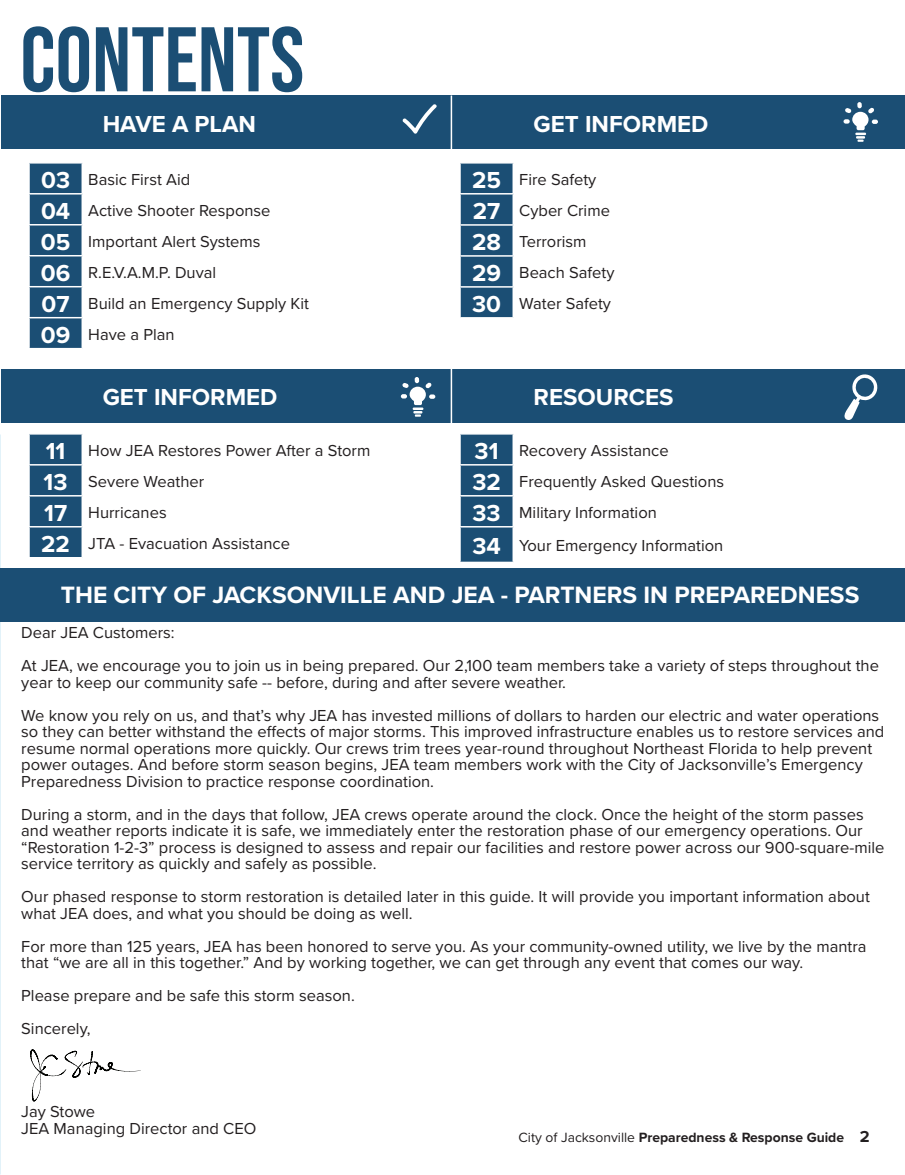
<style>
.page{position:relative;width:905px;height:1175px;background:#fff}
.page>*{position:absolute;margin:0;border:0;box-sizing:border-box;transform-origin:0 0}
.t1{font:91.5px "Bebas Neue";color:#1b4e74}
.t2{font:700 24.45px "Proxima Nova";color:#fff}
.t3{font:700 24px "Proxima Nova";color:#fff}
.t4{font:16.5px/30.9px "Proxima Nova";color:#231f20}
.t5{font:700 13.95px "Proxima Nova";color:#231f20}
.s1{font-weight:700;font-size:24px;color:#fff}
.s2{font-weight:400}
.s3{font-size:16.5px}
</style>
<div class="page">
<svg style="left:30px;top:1049px;width:111px;height:52px"></svg>
<div style="left:451px;top:369px;width:453px;height:54px;background:#1b4e74"></div>
<div style="left:1px;top:369px;width:451px;height:54px;background:#1b4e74"></div>
<div style="left:1px;top:95px;width:451px;height:54px;background:#1b4e74"></div>
<svg style="left:401px;top:377px;width:34px;height:40px"></svg>
<svg style="left:402px;top:104px;width:35px;height:30px"></svg>
<svg style="left:844px;top:374px;width:34px;height:46px"></svg>
<div style="left:451px;top:95px;width:453px;height:54px;background:#1b4e74"></div>
<svg style="left:843px;top:102px;width:35px;height:40px"></svg>
<div style="left:0;top:568px;width:904px;height:53px;background:#1b4e74"></div>
<hr style="left:450px;top:95px;width:2px;height:54px;background:#fff">
<hr style="left:450px;top:366px;width:2px;height:57px;background:#fff">
<div style="left:30px;top:164px;width:51px;height:184px;background:#1b4e74"></div>
<hr style="left:28px;top:193px;width:54px;height:1px;background:#fff">
<hr style="left:28px;top:224px;width:54px;height:1px;background:#fff">
<hr style="left:28px;top:255px;width:54px;height:1px;background:#fff">
<hr style="left:28px;top:286px;width:54px;height:1px;background:#fff">
<hr style="left:28px;top:317px;width:54px;height:1px;background:#fff">
<svg style="left:460px;top:163px;width:53px;height:154px;background:#28587c"></svg>
<hr style="left:512px;top:288px;width:2px;height:29px;background:#fff">
<div style="left:460px;top:434px;width:52px;height:127px;background:#1b4e74"></div>
<hr style="left:459px;top:464px;width:54px;height:1px;background:#fff">
<hr style="left:459px;top:495px;width:54px;height:1px;background:#fff">
<hr style="left:459px;top:526px;width:54px;height:1px;background:#fff">
<div style="left:30px;top:434px;width:51px;height:123px;background:#1b4e74"></div>
<hr style="left:28px;top:464px;width:54px;height:1px;background:#fff">
<hr style="left:28px;top:495px;width:54px;height:1px;background:#fff">
<hr style="left:28px;top:526px;width:54px;height:1px;background:#fff">
<h1 class="t1" style="left:20px;top:8px;width:285px">CONTENTS</h1>
<h3 class="t3" style="left:103px;top:106px;width:155px">HAVE A PLAN</h3>
<h3 class="t3" style="left:533px;top:106px;width:176px">GET INFORMED</h3>
<p class="t4" style="left:41px;top:163px;width:270px"><span class="s1">03</span> Basic First Aid<br><span class="s1">04</span> Active Shooter Response<br><span class="s1">05</span> Important Alert Systems<br><span class="s1">06</span> R.E.V.A.M.P. Duval<br><span class="s1">07</span> Build an Emergency Supply Kit<br><span class="s1">09</span> Have a Plan</p>
<p class="t4" style="left:472px;top:163px;width:144px"><span class="s1">25</span> Fire Safety<br><span class="s1">27</span> Cyber Crime<br><span class="s1">28</span> Terrorism<br><span class="s1">29</span> Beach Safety<br><span class="s1">30</span> Water Safety</p>
<h3 class="t3" style="left:103px;top:378px;width:176px">GET INFORMED</h3>
<h3 class="t3" style="left:533px;top:378px;width:141px">RESOURCES</h3>
<p class="t4" style="left:41px;top:434px;width:331px"><span class="s1">11</span> How JEA Restores Power After a Storm<br><span class="s1">13</span> Severe Weather<br><span class="s1">17</span> Hurricanes<br><span class="s1">22</span> JTA - Evacuation Assistance</p>
<p class="t4" style="left:472px;top:434px;width:253px"><span class="s1">31</span> Recovery Assistance<br><span class="s1">32</span> Frequently Asked Questions<br><span class="s1">33</span> Military Information</p>
<p class="t4" style="left:472px;top:529px;width:252px"><span class="s1">34</span> Your Emergency Information</p>
<h2 class="t2" style="left:61px;top:576px;width:800px">THE CITY OF JACKSONVILLE AND JEA - PARTNERS IN PREPAREDNESS</h2>
<p class="t4" style="left:21px;top:615px;width:859px;line-height:33px">Dear JEA Customers:<br>At JEA, we encourage you to join us in being prepared. Our 2,100 team members take a variety of steps throughout the</p>
<p class="t4" style="left:21px;top:665px;width:859px;line-height:33px">year to keep our community safe -- before, during and after severe weather.<br>We know you rely on us, and that’s why JEA has invested millions of dollars to harden our electric and water operations</p>
<p class="t4" style="left:21px;top:723px;width:864px;line-height:16.5px">so they can better withstand the effects of major storms. This improved infrastructure enables us to restore services and resume normal operations more quickly. Our crews trim trees year-round throughout Northeast Florida to help prevent power outages. And before storm season begins, JEA team members work with the City of Jacksonville’s Emergency Preparedness Division to practice response coordination.</p>
<p class="t4" style="left:21px;top:805px;width:864px;line-height:16.5px">During a storm, and in the days that follow, JEA crews operate around the clock. Once the height of the storm passes and weather reports indicate it is safe, we immediately enter the restoration phase of our emergency operations. Our “Restoration 1-2-3” process is designed to assess and repair our facilities and restore power across our 900-square-mile service territory as quickly and safely as possible.</p>
<p class="t4" style="left:21px;top:888px;width:850px;line-height:16.5px">Our phased response to storm restoration is detailed later in this guide. It will provide you important information about what JEA does, and what you should be doing as well.</p>
<p class="t4" style="left:21px;top:937px;width:846px;line-height:16.5px">For more than 125 years, JEA has been honored to serve you. As your community-owned utility, we live by the mantra that “we are all in this together.” And by working together, we can get through any event that comes our way.</p>
<p class="t4" style="left:21px;top:978px;width:335px;line-height:33px">Please prepare and be safe this storm season.<br>Sincerely,</p>
<p class="t4" style="left:21px;top:1102px;width:237px;line-height:16.5px">Jay Stowe<br>JEA Managing Director and CEO</p>
<p class="t5" style="left:518px;top:1126px;width:353px"><span class="s2">City of Jacksonville</span> Preparedness &amp; Response Guide <span class="s3">2</span></p>
</div>
